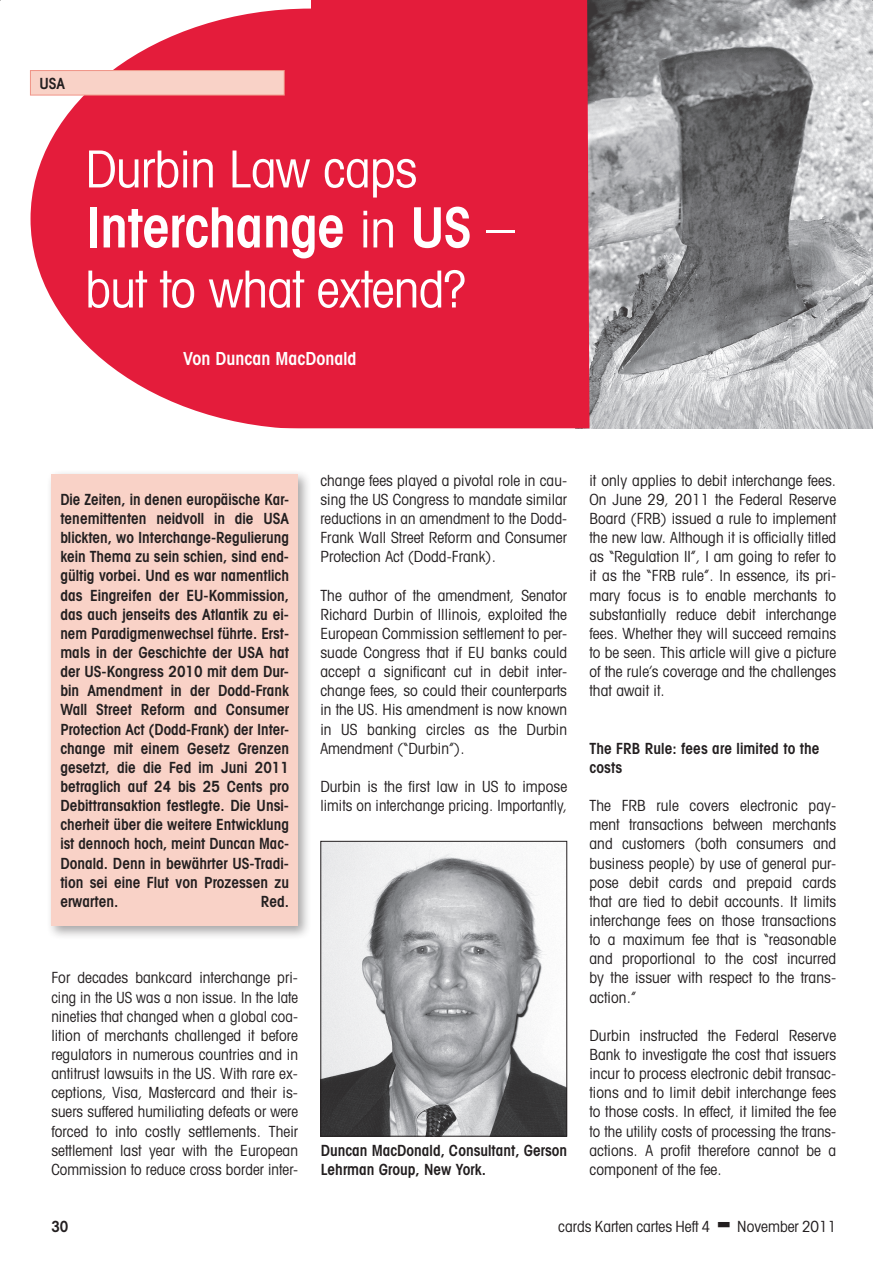
<style>
.page{position:relative;width:875px;height:1275px;background:#fff}
.page>*{position:absolute;margin:0;border:0;box-sizing:border-box;transform-origin:0 0}
.t1{font:600 condensed 55.5px "Avant Garde";letter-spacing:-.01em;color:#fff}
.t2{font:condensed 51px "Avant Garde";letter-spacing:-.01em;color:#fff}
.t3{font:600 condensed 18px "Avant Garde";color:#fff}
.t4{font:condensed 15.3px/19.2px "Avant Garde";letter-spacing:.005em;color:#231f20;text-align:justify}
.t5{font:600 condensed 15.3px/19.2px "Avant Garde";color:#231f20}
.s1{font-weight:400;font-size:51px}
.s2{font-weight:400;font-size:56.25px}
</style>
<div class="page">
<img style="left:589px;top:0;width:283px;height:428px">
<svg style="left:31px;top:9px;width:558px;height:419px;background:#e6324e"></svg>
<div style="left:311px;top:0;width:278px;height:9px;background:#e41c3b"></div>
<div style="left:30px;top:71px;width:254px;height:24px;background:#f9d2c7"></div>
<div style="left:30px;top:70px;width:254px;height:25px;border:1px solid #f09588"></div>
<div style="left:46px;top:469px;width:266px;height:470px;background:#231f20;opacity:.4"></div>
<div style="left:51px;top:474px;width:247px;height:452px;background:#f9d2c7"></div>
<img style="left:322px;top:843px;width:243px;height:291px">
<div style="left:320px;top:841px;width:247px;height:295px;border:1px solid #231f20"></div>
<p class="t5" style="left:39px;top:73px;width:27px">USA</p>
<h2 class="t2" style="left:85px;top:138px;width:334px">Durbin Law caps</h2>
<h1 class="t1" style="left:85px;top:193px;width:430px">Interchange <span class="s1">in</span> US <span class="s2">–</span></h1>
<h2 class="t2" style="left:85px;top:258px;width:382px">but to what extend?</h2>
<p class="t3" style="left:183px;top:348px;width:175px">Von Duncan MacDonald</p>
<p class="t5" style="left:60px;top:489px;width:230px;text-align:justify">Die Zeiten, in denen europäische Kar&shy;tenemittenten neidvoll in die USA blickten, wo Interchange-Regulierung kein Thema zu sein schien, sind end&shy;gültig vorbei. Und es war namentlich das Eingreifen der EU-Kommission, das auch jenseits des Atlantik zu ei&shy;nem Paradigmenwechsel führte. Erst&shy;mals in der Geschichte der USA hat der US-Kongress 2010 mit dem Dur&shy;bin Amendment in der Dodd-Frank Wall Street Reform and Consumer Protection Act (Dodd-Frank) der Inter&shy;change mit einem Gesetz Grenzen gesetzt, die die Fed im Juni 2011 betraglich auf 24 bis 25 Cents pro Debittransaktion festlegte. Die Unsi&shy;cherheit über die weitere Entwicklung ist dennoch hoch, meint Duncan Mac-Donald. Denn in bewährter US-Tradi&shy;tion sei eine Flut von Prozessen zu erwarten.</p>
<p class="t5" style="left:261px;top:891px;width:30px">Red.</p>
<p class="t4" style="left:320px;top:470px;width:248px">change fees played a pivotal role in cau&shy;sing the US Congress to mandate similar reductions in an amendment to the Dodd-Frank Wall Street Reform and Consumer Protection Act (Dodd-Frank).</p>
<p class="t4" style="left:320px;top:585px;width:248px">The author of the amendment, Senator Richard Durbin of Illinois, exploited the European Commission settlement to per&shy;suade Congress that if EU banks could accept a significant cut in debit inter&shy;change fees, so could their counterparts in the US. His amendment is now known in US banking circles as the Durbin Amendment (“Durbin”).</p>
<p class="t4" style="left:320px;top:776px;width:248px">Durbin is the first law in US to impose limits on interchange pricing. Importantly,</p>
<p class="t4" style="left:51px;top:968px;width:248px">For decades bankcard interchange pri&shy;cing in the US was a non issue. In the late nineties that changed when a global coa&shy;lition of merchants challenged it before regulators in numerous countries and in antitrust lawsuits in the US. With rare ex&shy;ceptions, Visa, Mastercard and their is&shy;suers suffered humiliating defeats or were forced to into costly settlements. Their settlement last year with the European Commission to reduce cross border inter-</p>
<p class="t5" style="left:321px;top:1140px;width:248px">Duncan MacDonald, Consultant, Gerson<br>Lehrman Group, New York.</p>
<p class="t4" style="left:589px;top:470px;width:248px">it only applies to debit interchange fees.<br>On June 29, 2011 the Federal Reserve Board (FRB) issued a rule to implement the new law. Although it is officially titled as “Regulation II”, I am going to refer to it as the “FRB rule”. In essence, its pri&shy;mary focus is to enable merchants to substantially reduce debit interchange fees. Whether they will succeed remains to be seen. This article will give a picture of the rule’s coverage and the challenges that await it.</p>
<p class="t5" style="left:589px;top:738px;width:232px">The FRB Rule: fees are limited to the costs</p>
<p class="t4" style="left:589px;top:795px;width:248px">The FRB rule covers electronic pay&shy;ment transactions between merchants and customers (both consumers and business people) by use of general pur&shy;pose debit cards and prepaid cards that are tied to debit accounts. It limits interchange fees on those transactions to a maximum fee that is “reasonable and proportional to the cost incurred by the issuer with respect to the trans&shy;action.”</p>
<p class="t4" style="left:589px;top:1025px;width:248px">Durbin instructed the Federal Reserve Bank to investigate the cost that issuers incur to process electronic debit transac&shy;tions and to limit debit interchange fees to those costs. In effect, it limited the fee to the utility costs of processing the trans&shy;actions. A profit therefore cannot be a component of the fee.</p>
<p class="t5" style="left:51px;top:1216px;width:19px">30</p>
<p class="t4" style="left:558px;top:1216px;width:153px">cards Karten cartes Heft 4</p>
<p class="t4" style="left:737px;top:1216px;width:100px">November 2011</p>
</div>
